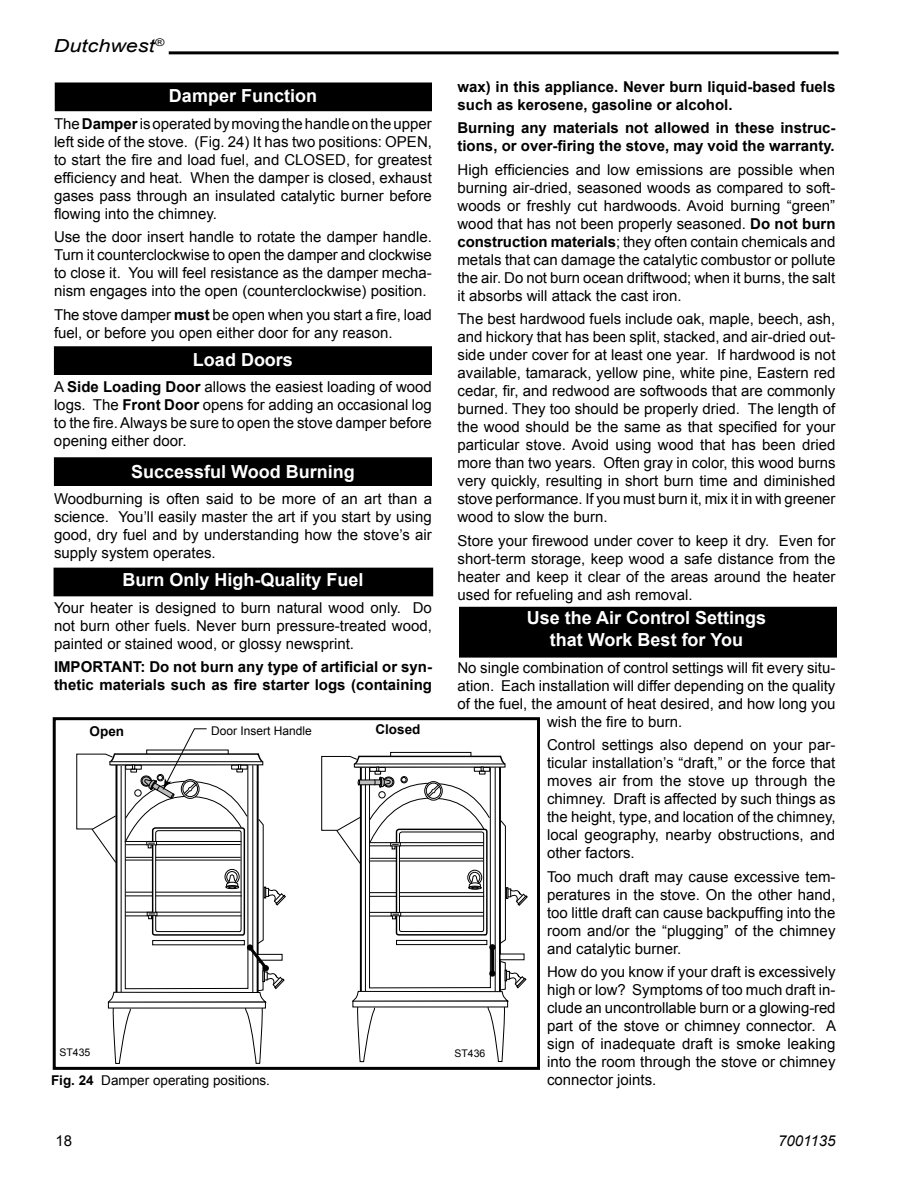
<style>
.page{position:relative;width:918px;height:1188px;background:#fff}
.page>*{position:absolute;margin:0;border:0;box-sizing:border-box;transform-origin:0 0}
.t1{font:700 18px/21.6px "Arial";color:#fff;text-align:center}
.t2{font:italic 18px "Arial";color:#000;scale:1.2 1}
.t3{font:15px/18px "Arial";color:#000;text-align:justify}
.t4{font:700 15px/18px "Arial";color:#000}
.t5{font:italic 15px "Arial";color:#000}
.t6{font:13.5px "Arial";color:#000}
.t7{font:700 13.5px "Arial";color:#000}
.t8{font:12px "Arial";color:#000}
.t9{font:10.5px "Arial";color:#000}
.s1{font-weight:700}
</style>
<div class="page">
<hr style="left:169px;top:51px;width:670px;height:3px;background:#000">
<div style="left:460px;top:608px;width:376px;height:49px;background:#000"></div>
<div style="left:459px;top:607px;width:378px;height:51px;border:2px solid #000"></div>
<div style="left:54px;top:568px;width:378px;height:28px;background:#000"></div>
<div style="left:55px;top:458px;width:376px;height:27px;background:#000"></div>
<div style="left:54px;top:457px;width:378px;height:29px;border:2px solid #000"></div>
<div style="left:55px;top:347px;width:376px;height:27px;background:#000"></div>
<div style="left:54px;top:346px;width:378px;height:29px;border:2px solid #000"></div>
<div style="left:56px;top:83px;width:375px;height:27px;background:#000"></div>
<div style="left:55px;top:82px;width:377px;height:29px;border:2px solid #000"></div>
<svg style="left:76px;top:728px;width:210px;height:335px"></svg>
<div style="left:53px;top:717px;width:487px;height:353px;border:3px solid #000"></div>
<svg style="left:390px;top:752px;width:81px;height:3px"></svg>
<hr style="left:360px;top:767px;width:2px;height:226px;background:#000">
<hr style="left:499px;top:766px;width:2px;height:226px;background:#000">
<hr style="left:365px;top:768px;width:1px;height:223px;background:#000">
<hr style="left:495px;top:767px;width:1px;height:224px;background:#000">
<svg style="left:500px;top:954px;width:24px;height:6px"></svg>
<div style="left:491px;top:947px;width:3px;height:25px;border:1px solid #000"></div>
<svg style="left:352px;top:961px;width:175px;height:101px"></svg>
<svg style="left:352px;top:1001px;width:156px;height:6px"></svg>
<svg style="left:321px;top:755px;width:207px;height:196px"></svg>
<p class="t2" style="left:54px;top:34px;width:93px">Dutchwest<sup>®</sup></p>
<p class="t1" style="left:169px;top:86px;width:150px">Damper Function</p>
<p class="t3" style="left:54px;top:115px;width:380px">The <span class="s1">Damper</span> is operated by moving the handle on the upper left side of the stove. (Fig. 24) It has two positions: OPEN, to start the fire and load fuel, and CLOSED, for greatest efficiency and heat. When the damper is closed, exhaust gases pass through an insulated catalytic burner before flowing into the chimney.</p>
<p class="t3" style="left:54px;top:228px;width:379px">Use the door insert handle to rotate the damper handle.<br>Turn it counterclockwise to open the damper and clockwise to close it. You will feel resistance as the damper mecha&shy;nism engages into the open (counterclockwise) position.</p>
<p class="t3" style="left:54px;top:306px;width:379px">The stove damper <span class="s1">must</span> be open when you start a fire, load fuel, or before you open either door for any reason.</p>
<p class="t1" style="left:193px;top:349px;width:102px">Load Doors</p>
<p class="t3" style="left:54px;top:378px;width:379px">A <span class="s1">Side Loading Door</span> allows the easiest loading of wood logs. The <span class="s1">Front Door</span> opens for adding an occasional log to the fire. Always be sure to open the stove damper before opening either door.</p>
<p class="t1" style="left:131px;top:461px;width:225px">Successful Wood Burning</p>
<p class="t3" style="left:54px;top:490px;width:380px">Woodburning is often said to be more of an art than a science. You’ll easily master the art if you start by using good, dry fuel and by understanding how the stove’s air supply system operates.</p>
<p class="t1" style="left:122px;top:570px;width:243px">Burn Only High-Quality Fuel</p>
<p class="t3" style="left:54px;top:599px;width:379px">Your heater is designed to burn natural wood only. Do not burn other fuels. Never burn pressure-treated wood, painted or stained wood, or glossy newsprint.</p>
<p class="t4" style="left:54px;top:658px;width:380px">IMPORTANT: Do not burn any type of artificial or syn&shy;thetic materials such as fire starter logs (containing</p>
<p class="t7" style="left:90px;top:722px;width:36px">Open</p>
<p class="t8" style="left:211px;top:722px;width:102px">Door Insert Handle</p>
<p class="t7" style="left:375px;top:721px;width:47px">Closed</p>
<p class="t9" style="left:59px;top:1045px;width:32px">ST435</p>
<p class="t6" style="left:51px;top:1071px;width:221px"><span class="s1">Fig. 24</span> Damper operating positions.</p>
<p class="t3" style="left:56px;top:1132px;width:18px">18</p>
<p class="t4" style="left:458px;top:78px;width:380px">wax) in this appliance. Never burn liquid-based fuels such as kerosene, gasoline or alcohol.</p>
<p class="t4" style="left:458px;top:119px;width:379px">Burning any materials not allowed in these instruc&shy;tions, or over-firing the stove, may void the warranty.</p>
<p class="t3" style="left:458px;top:161px;width:380px">High efficiencies and low emissions are possible when burning air-dried, seasoned woods as compared to soft&shy;woods or freshly cut hardwoods. Avoid burning “green” wood that has not been properly seasoned. <span class="s1">Do not burn construction materials</span>; they often contain chemicals and metals that can damage the catalytic combustor or pollute the air. Do not burn ocean driftwood; when it burns, the salt it absorbs will attack the cast iron.</p>
<p class="t3" style="left:458px;top:310px;width:380px">The best hardwood fuels include oak, maple, beech, ash, and hickory that has been split, stacked, and air-dried out&shy;side under cover for at least one year. If hardwood is not available, tamarack, yellow pine, white pine, Eastern red cedar, fir, and redwood are softwoods that are commonly burned. They too should be properly dried. The length of the wood should be the same as that specified for your particular stove. Avoid using wood that has been dried more than two years. Often gray in color, this wood burns very quickly, resulting in short burn time and diminished stove performance. If you must burn it, mix it in with greener wood to slow the burn.</p>
<p class="t3" style="left:458px;top:531px;width:379px">Store your firewood under cover to keep it dry. Even for short-term storage, keep wood a safe distance from the heater and keep it clear of the areas around the heater used for refueling and ash removal.</p>
<p class="t1" style="left:527px;top:608px;width:241px">Use the Air Control Settings that Work Best for You</p>
<p class="t3" style="left:458px;top:659px;width:379px">No single combination of control settings will fit every situ-</p>
<p class="t3" style="left:458px;top:677px;width:379px">ation. Each installation will differ depending on the quality</p>
<p class="t3" style="left:458px;top:695px;width:379px">of the fuel, the amount of heat desired, and how long you</p>
<p class="t3" style="left:547px;top:713px;width:137px">wish the fire to burn.</p>
<p class="t3" style="left:547px;top:736px;width:290px">Control settings also depend on your par&shy;ticular installation’s “draft,” or the force that moves air from the stove up through the chimney. Draft is affected by such things as the height, type, and location of the chimney, local geography, nearby obstructions, and other factors.</p>
<p class="t3" style="left:547px;top:867px;width:290px">Too much draft may cause excessive tem&shy;peratures in the stove. On the other hand, too little draft can cause backpuffing into the room and/or the “plugging” of the chimney and catalytic burner.</p>
<p class="t3" style="left:547px;top:963px;width:291px">How do you know if your draft is excessively high or low? Symptoms of too much draft in&shy;clude an uncontrollable burn or a glowing-red part of the stove or chimney connector. A sign of inadequate draft is smoke leaking into the room through the stove or chimney connector joints.</p>
<p class="t9" style="left:454px;top:1047px;width:32px">ST436</p>
<p class="t5" style="left:778px;top:1131px;width:59px">7001135</p>
</div>
